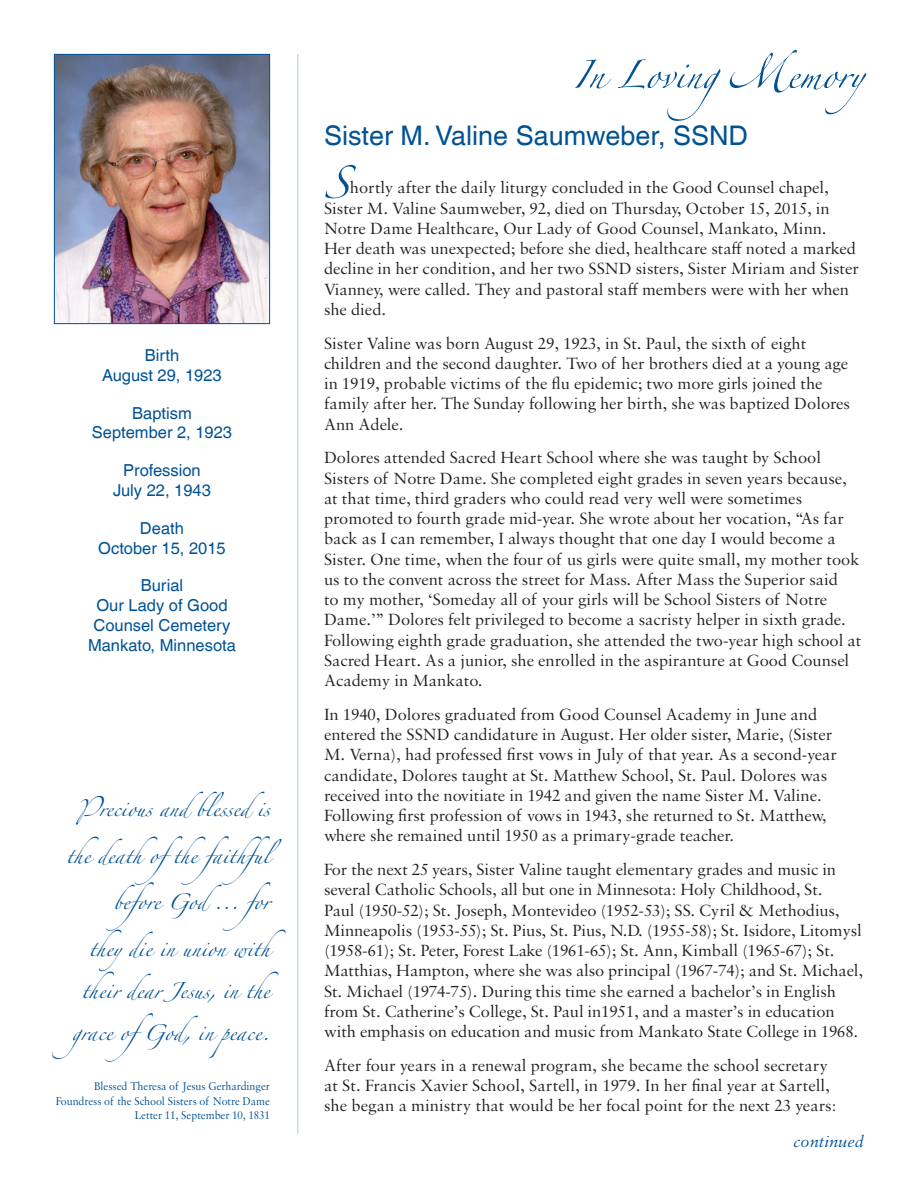
<style>
.page{position:relative;width:918px;height:1188px;background:#fff}
.page>*{position:absolute;margin:0;border:0;box-sizing:border-box;transform-origin:0 0}
.Drop_Cap_Graph{font:72px "Zapfino Extra LT Pro";color:#005294}
.t1{font:63px "Zapfino Extra LT Pro";color:#005294}
.t2{font:36px/42px "Zapfino Extra LT Pro";color:#005294}
.Head_1{font:27px "Helvetica LT Com";color:#005294}
.Drop_Cap_Graph-2{font:17.25px/20.2px "Sabon MT Pro";color:#231f20}
.t3{font:italic 17.25px "Sabon MT Pro";color:#005294}
.Date_Headers{font:16.5px/19.8px "Helvetica LT Com";color:#005294;text-align:center}
.t4{font:12px/14.4px "Sabon MT Pro";color:#005294;text-align:right;scale:.93 1}
</style>
<div class="page">
<hr style="left:297px;top:54px;width:1px;height:1080px;background:#c5dce9">
<img style="left:56px;top:56px;width:212px;height:266px">
<div style="left:54px;top:54px;width:216px;height:270px;border:1px solid #005294"></div>
<p class="Date_Headers" style="left:102px;top:345px;width:121px">Birth<br>August 29, 1923</p>
<p class="Date_Headers" style="left:92px;top:403px;width:142px">Baptism<br>September 2, 1923</p>
<p class="Date_Headers" style="left:113px;top:461px;width:99px">Profession<br>July 22, 1943</p>
<p class="Date_Headers" style="left:98px;top:518px;width:129px">Death<br>October 15, 2015</p>
<p class="Date_Headers" style="left:88px;top:576px;width:149px">Burial<br>Our Lady of Good<br>Counsel Cemetery<br>Mankato, Minnesota</p>
<h3 class="t2" style="left:78px;top:783px;width:193px">Precious and blessed is</h3>
<h3 class="t2" style="left:66px;top:829px;width:228px">the death ofthe faithful</h3>
<h3 class="t2" style="left:113px;top:876px;width:182px">before God ... for</h3>
<h3 class="t2" style="left:89px;top:922px;width:182px">they die in union with</h3>
<h3 class="t2" style="left:72px;top:964px;width:199px">their dear Jesus, in the grace ofGod, in peace.</h3>
<p class="t4" style="left:56px;top:1079px;width:232px">Blessed Theresa of Jesus Gerhardinger<br>Foundress of the School Sisters of Notre Dame<br>Letter 11, September 10, 1831</p>
<h2 class="t1" style="left:573px;top:29px;width:293px">In LovingMemory</h2>
<p class="Head_1" style="left:324px;top:120px;width:426px">Sister M. Valine Saumweber, SSND</p>
<p class="Drop_Cap_Graph" style="left:324px;top:131px;width:27px">S</p>
<p class="Drop_Cap_Graph-2" style="left:324px;top:177px;width:537px;text-indent:26px">hortly after the daily liturgy concluded in the Good Counsel chapel, Sister M. Valine Saumweber, 92, died on Thursday, October 15, 2015, in Notre Dame Healthcare, Our Lady of Good Counsel, Mankato, Minn.<br>Her death was unexpected; before she died, healthcare staff noted a marked decline in her condition, and her two SSND sisters, Sister Miriam and Sister Vianney, were called. They and pastoral staff members were with her when she died.</p>
<p class="Drop_Cap_Graph-2" style="left:324px;top:333px;width:528px">Sister Valine was born August 29, 1923, in St. Paul, the sixth of eight children and the second daughter. Two of her brothers died at a young age in 1919, probable victims of the flu epidemic; two more girls joined the family after her. The Sunday following her birth, she was baptized Dolores Ann Adele.</p>
<p class="Drop_Cap_Graph-2" style="left:324px;top:447px;width:539px">Dolores attended Sacred Heart School where she was taught by School Sisters of Notre Dame. She completed eight grades in seven years because, at that time, third graders who could read very well were sometimes promoted to fourth grade mid-year. She wrote about her vocation, “As far back as I can remember, I always thought that one day I would become a Sister. One time, when the four of us girls were quite small, my mother took us to the convent across the street for Mass. After Mass the Superior said<br>to my mother, ‘Someday all of your girls will be School Sisters of Notre Dame.’” Dolores felt privileged to become a sacristy helper in sixth grade.<br>Following eighth grade graduation, she attended the two-year high school at Sacred Heart. As a junior, she enrolled in the aspiranture at Good Counsel Academy in Mankato.</p>
<p class="Drop_Cap_Graph-2" style="left:324px;top:704px;width:515px">In 1940, Dolores graduated from Good Counsel Academy in June and entered the SSND candidature in August. Her older sister, Marie, (Sister M. Verna), had professed first vows in July of that year. As a second-year candidate, Dolores taught at St. Matthew School, St. Paul. Dolores was received into the novitiate in 1942 and given the name Sister M. Valine.<br>Following first profession of vows in 1943, she returned to St. Matthew, where she remained until 1950 as a primary-grade teacher.</p>
<p class="Drop_Cap_Graph-2" style="left:324px;top:859px;width:541px">For the next 25 years, Sister Valine taught elementary grades and music in several Catholic Schools, all but one in Minnesota: Holy Childhood, St.<br>Paul (1950-52); St. Joseph, Montevideo (1952-53); SS. Cyril &amp; Methodius, Minneapolis (1953-55); St. Pius, St. Pius, N.D. (1955-58); St. Isidore, Litomysl (1958-61); St. Peter, Forest Lake (1961-65); St. Ann, Kimball (1965-67); St.<br>Matthias, Hampton, where she was also principal (1967-74); and St. Michael, St. Michael (1974-75). During this time she earned a bachelor’s in English from St. Catherine’s College, St. Paul in1951, and a master’s in education with emphasis on education and music from Mankato State College in 1968.</p>
<p class="Drop_Cap_Graph-2" style="left:324px;top:1055px;width:514px">After four years in a renewal program, she became the school secretary at St. Francis Xavier School, Sartell, in 1979. In her final year at Sartell, she began a ministry that would be her focal point for the next 23 years:</p>
<p class="t3" style="left:793px;top:1131px;width:72px">continued</p>
</div>
